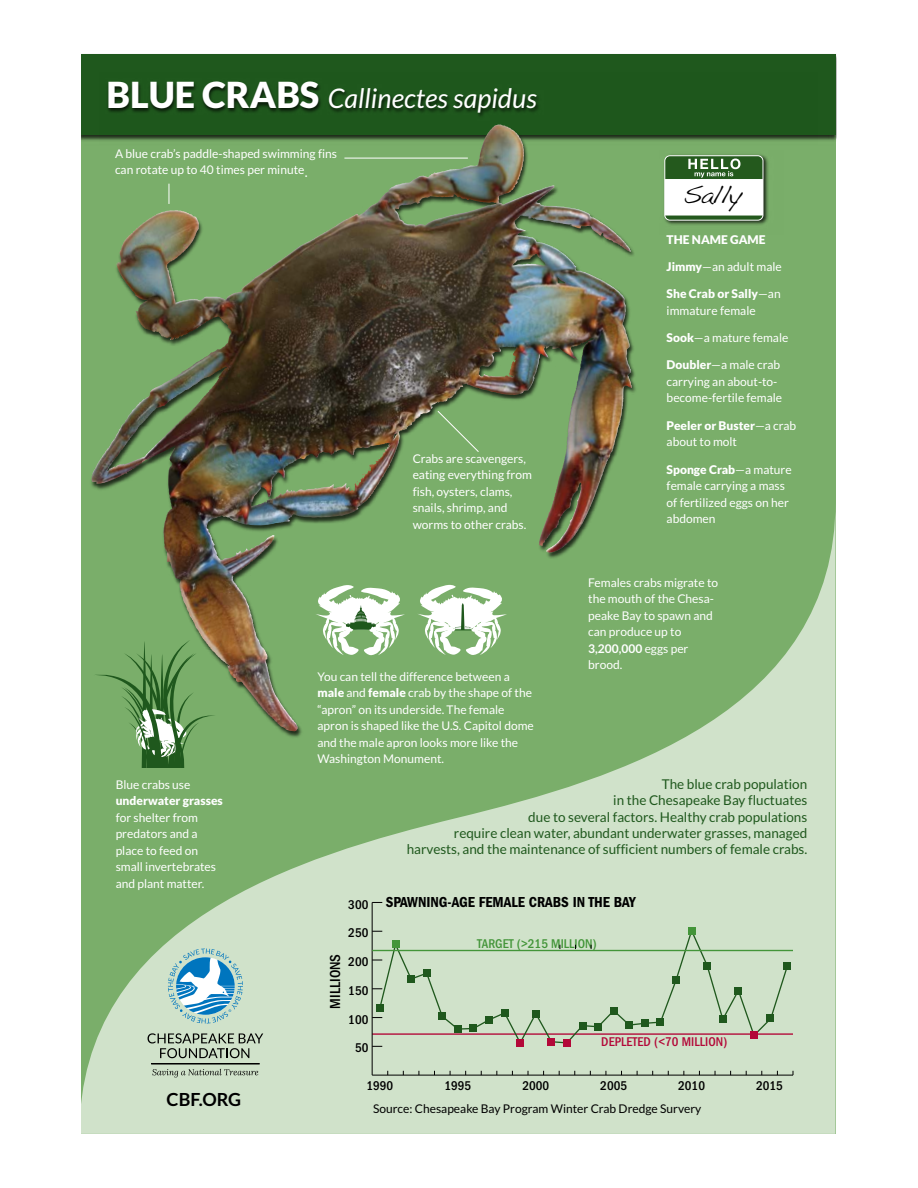
<style>
.page{position:relative;width:918px;height:1188px;background:#fff}
.page>*{position:absolute;margin:0;border:0;box-sizing:border-box;transform-origin:0 0}
.t1{font:italic 27px "Lato";color:#fff}
.t2{font:24.9px "Handwriting Dakota";color:#000}
.t3{font:700 18px "Lato";color:#000}
.t4{font:600 condensed 15px "Franklin Gothic";color:#000}
.t5{font:500 condensed 15px "Franklin Gothic";color:#000}
.t6{font:13.5px/16.2px "Lato";color:#1f581d;text-align:right}
.t7{font:500 condensed 13.2px "Franklin Gothic";color:#000}
.t8{font:500 condensed 13.2px "Franklin Gothic";color:#b30838}
.t9{font:500 condensed 13.2px "Franklin Gothic";color:#439539}
.t10{font:12px/16.5px "Lato";color:#fff}
.t11{font:12px "Lato";color:#000}
.t12{font:900 12px "Lato";color:#fff}
.s1{font-weight:900;font-style:normal;font-size:36px}
.s2{font-family:"Franklin Gothic";font-stretch:condensed;font-size:15px}
.s3{font-weight:900}
.s4{font-weight:700}
</style>
<div class="page">
<div style="left:81px;top:54px;width:755px;height:1080px;background:#7aae6a"></div>
<svg style="left:81px;top:512px;width:755px;height:622px;fill:#d0e2ca"></svg>
<div style="left:81px;top:54px;width:755px;height:81px;background:#1f581d"></div>
<img style="left:108px;top:83px;width:710px;height:58px">
<img style="left:691px;top:154px;width:77px;height:71px">
<div style="left:665px;top:156px;width:98px;height:64px;background:#24591d;border-radius:5px"></div>
<svg style="left:691px;top:159px;width:70px;height:57px"></svg>
<div style="left:664px;top:155px;width:99px;height:66px;border:1px solid #fff;border-radius:5px"></div>
<img style="left:81px;top:108px;width:610px;height:663px">
<img style="left:282px;top:125px;width:216px;height:134px">
<svg style="left:417px;top:585px;width:90px;height:70px"></svg>
<svg style="left:94px;top:640px;width:122px;height:127px"></svg>
<hr style="left:344px;top:158px;width:124px;height:1px;background:#fff">
<svg style="left:169px;top:184px;width:1px;height:20px"></svg>
<svg style="left:437px;top:410px;width:43px;height:43px"></svg>
<hr style="left:372px;top:1033px;width:421px;height:2px;background:#b30838">
<hr style="left:372px;top:1075px;width:421px;height:1px;background:#000">
<hr style="left:372px;top:902px;width:1px;height:173px;background:#000">
<div style="left:688px;top:927px;width:8px;height:8px;background:#439539"></div>
<hr style="left:372px;top:950px;width:421px;height:1px;background:#439539">
<svg style="left:372px;top:929px;width:417px;height:118px"></svg>
<div style="left:783px;top:962px;width:8px;height:8px;background:#1f581d"></div>
<hr style="left:152px;top:1064px;width:107px;height:1px;background:#000">
<div style="left:151px;top:1063px;width:108px;height:1px;border:1px solid #000"></div>
<svg style="left:152px;top:1069px;width:106px;height:9px"></svg>
<svg style="left:148px;top:1033px;width:115px;height:25px"></svg>
<svg style="left:168px;top:949px;width:75px;height:75px"></svg>
<h1 class="t1" style="left:106px;top:84px;width:432px"><span class="s1">BLUE CRABS</span> Callinectes sapidus</h1>
<p class="t10" style="left:115px;top:145px;width:223px">A blue crab’s paddle-shaped swimming fins can rotate up to 40 times per minute<span class="s2">.</span></p>
<p class="t10" style="left:413px;top:450px;width:121px">Crabs are scavengers, eating everything from fish, oysters, clams, snails, shrimp, and worms to other crabs.</p>
<p class="t10" style="left:317px;top:668px;width:218px">You can tell the difference between a <span class="s3">male</span> and <span class="s3">female</span> crab by the shape of the “apron” on its underside. The female apron is shaped like the U.S. Capitol dome and the male apron looks more like the Washington Monument.</p>
<h2 class="t2" style="left:683px;top:180px;width:62px">Sally</h2>
<p class="t12" style="left:667px;top:232px;width:101px">THE NAME GAME</p>
<p class="t10" style="left:667px;top:258px;width:117px"><span class="s3">Jimmy</span>—an adult male</p>
<p class="t10" style="left:667px;top:286px;width:116px"><span class="s3">She Crab or Sally</span>—an immature female</p>
<p class="t10" style="left:667px;top:329px;width:123px"><span class="s3">Sook</span>—a mature female</p>
<p class="t10" style="left:667px;top:357px;width:117px"><span class="s3">Doubler</span>—a male crab carrying an about-to&shy;become-fertile female</p>
<p class="t10" style="left:667px;top:417px;width:131px"><span class="s3">Peeler or Buster</span>—a crab about to molt</p>
<p class="t10" style="left:667px;top:461px;width:127px"><span class="s3">Sponge Crab</span>—a mature female carrying a mass of fertilized eggs on her abdomen</p>
<p class="t10" style="left:588px;top:574px;width:131px">Females crabs migrate to the mouth of the Chesa&shy;peake Bay to spawn and can produce up to<br><span class="s4">3,200,000</span> eggs per brood.</p>
<p class="t10" style="left:116px;top:776px;width:76px">Blue crabs use</p>
<p class="t12" style="left:116px;top:794px;width:109px">underwater grasses</p>
<p class="t10" style="left:116px;top:809px;width:102px">for shelter from predators and a place to feed on small invertebrates and plant matter.</p>
<h3 class="t3" style="left:167px;top:1089px;width:76px">CBF.ORG</h3>
<p class="t6" style="left:407px;top:776px;width:402px">The blue crab population<br>in the Chesapeake Bay fluctuates<br>due to several factors. Healthy crab populations<br>require clean water, abundant underwater grasses, managed harvests, and the maintenance of sufficient numbers of female crabs.</p>
<p class="t5" style="left:327px;top:1009px;width:56px;rotate:-90deg">MILLIONS</p>
<p class="t7" style="left:348px;top:897px;width:22px">300</p>
<p class="t7" style="left:348px;top:925px;width:22px">250</p>
<p class="t7" style="left:348px;top:954px;width:22px">200</p>
<p class="t7" style="left:348px;top:983px;width:22px">150</p>
<p class="t7" style="left:348px;top:1012px;width:22px">100</p>
<p class="t7" style="left:355px;top:1041px;width:15px">50</p>
<p class="t4" style="left:386px;top:893px;width:251px">SPAWNING-AGE FEMALE CRABS IN THE BAY</p>
<p class="t9" style="left:477px;top:936px;width:121px">TARGET (&gt;215 MILLION)</p>
<p class="t8" style="left:601px;top:1034px;width:128px">DEPLETED (&lt;70 MILLION)</p>
<p class="t7" style="left:367px;top:1078px;width:28px">1990</p>
<p class="t7" style="left:444px;top:1078px;width:28px">1995</p>
<p class="t7" style="left:522px;top:1078px;width:28px">2000</p>
<p class="t7" style="left:600px;top:1078px;width:28px">2005</p>
<p class="t7" style="left:678px;top:1078px;width:28px">2010</p>
<p class="t7" style="left:756px;top:1078px;width:28px">2015</p>
<p class="t11" style="left:373px;top:1102px;width:330px">Source: Chesapeake Bay Program Winter Crab Dredge Survery</p>
</div>
